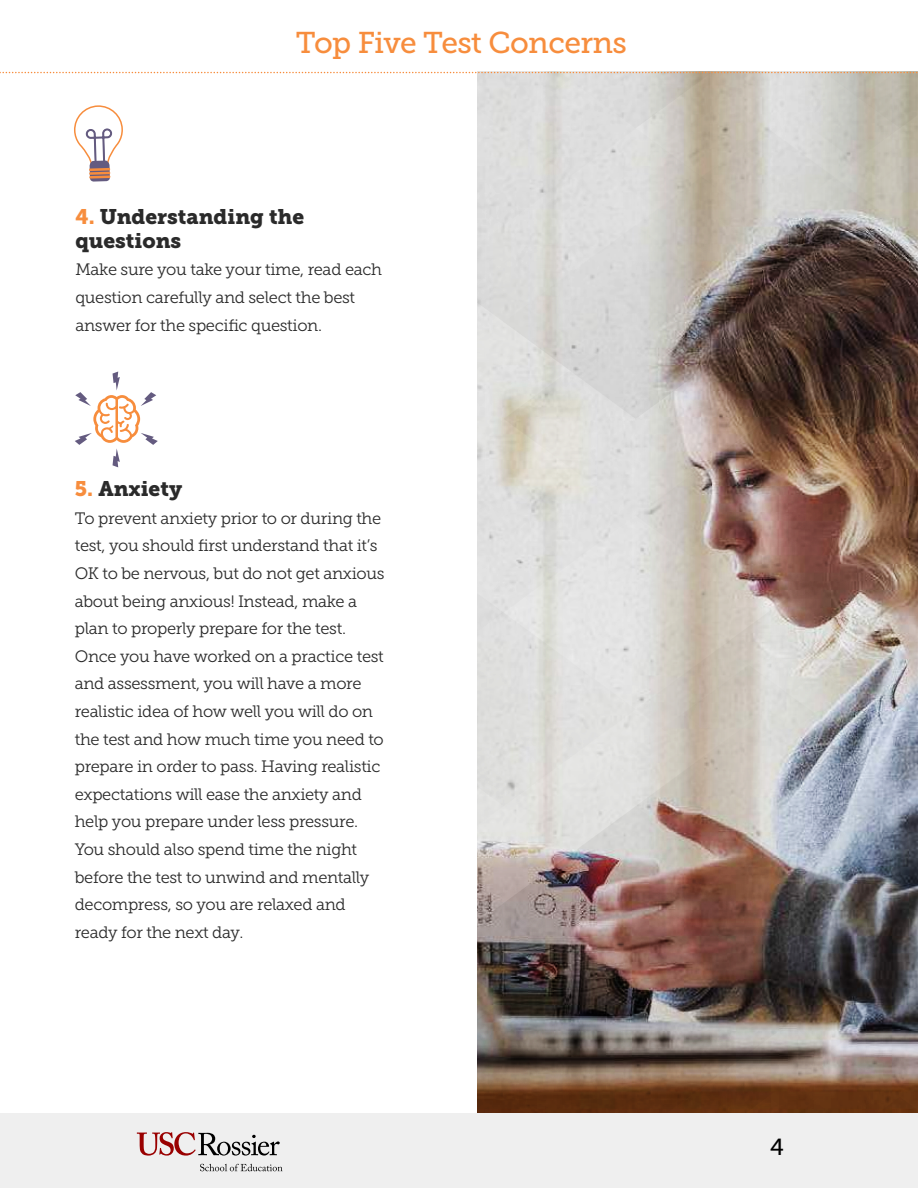
<style>
.page{position:relative;width:918px;height:1188px;background:#fff}
.page>*{position:absolute;margin:0;border:0;box-sizing:border-box;transform-origin:0 0}
.t1{font:30px "Museo Slab 500";letter-spacing:-.02em;color:#f78d3d}
.t2{font:23.25px "Museo Slab 500";color:#000}
.t3{font:21px/24px "Museo Slab 900";color:#2a2a2a}
.t4{font:16.5px/27.6px "Museo Slab 300";letter-spacing:-.02em;color:#2a2a2a}
.s1{color:#f78d3d}
</style>
<div class="page">
<div style="left:0;top:1114px;width:918px;height:74px;background:#efefef"></div>
<img style="left:0;top:72px;width:918px;height:1084px">
<svg style="left:200px;top:1164px;width:83px;height:7px"></svg>
<h1 class="t1" style="left:296px;top:26px;width:333px">Top Five Test Concerns</h1>
<p class="t3" style="left:75px;top:205px;width:230px"><span class="s1">4.</span> Understanding the questions</p>
<p class="t4" style="left:75px;top:256px;width:308px">Make sure you take your time, read each question carefully and select the best answer for the specific question.</p>
<p class="t3" style="left:75px;top:477px;width:109px"><span class="s1">5.</span> Anxiety</p>
<p class="t4" style="left:75px;top:504px;width:311px">To prevent anxiety prior to or during the test, you should first understand that it’s OK to be nervous, but do not get anxious about being anxious! Instead, make a plan to properly prepare for the test.<br>Once you have worked on a practice test and assessment, you will have a more realistic idea of how well you will do on the test and how much time you need to prepare in order to pass. Having realistic expectations will ease the anxiety and help you prepare under less pressure.<br>You should also spend time the night before the test to unwind and mentally decompress, so you are relaxed and ready for the next day.</p>
<h2 class="t2" style="left:770px;top:1134px;width:15px">4</h2>
</div>
